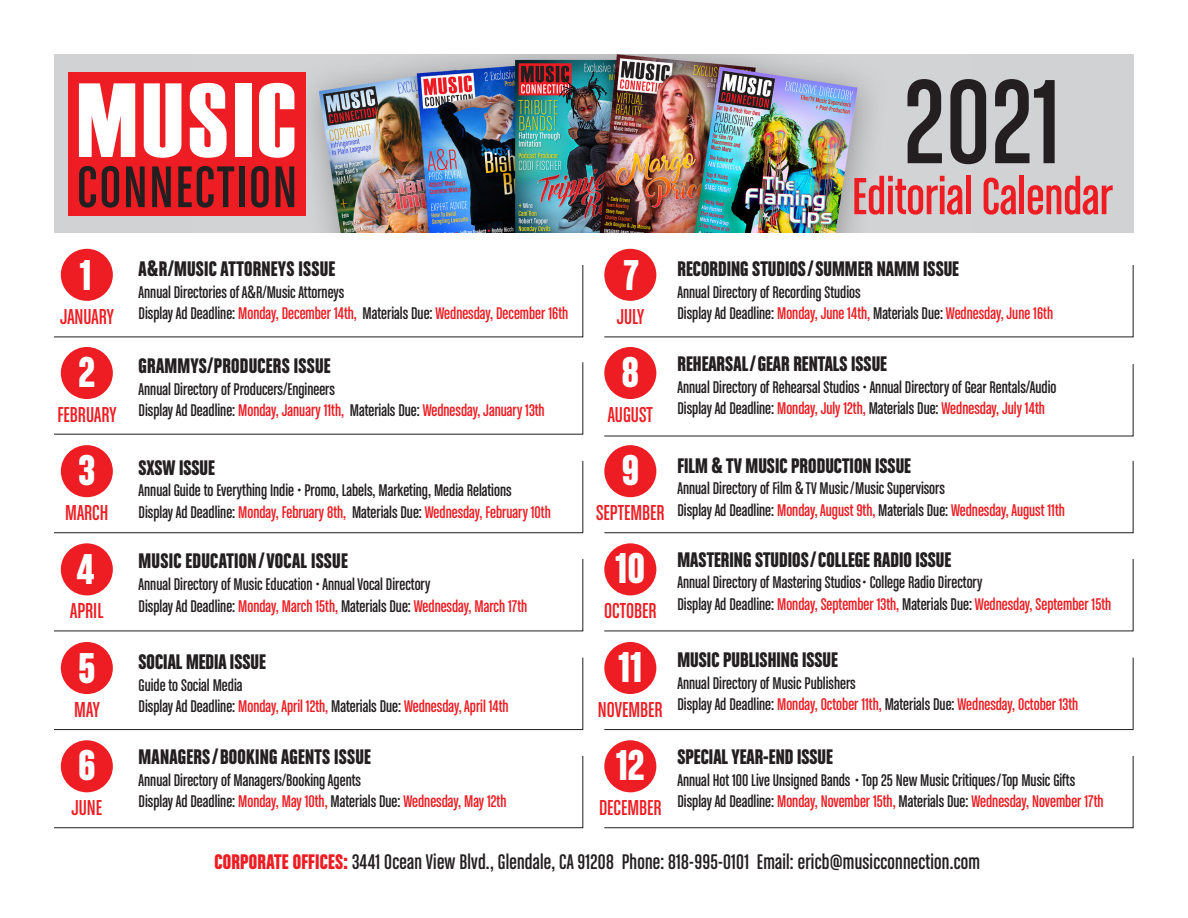
<style>
.page{position:relative;width:1188px;height:918px;background:#fff}
.page>*{position:absolute;margin:0;border:0;box-sizing:border-box;transform-origin:0 0}
.t1{font:127.5px "Chalet Comprime Cologne Sixty";color:#231f20}
.t2{font:55.5px "Chalet Comprime Cologne Sixty";color:#ee1d23}
.t3{font:45.9px "Chalet Comprime Hong Kong Sixty";color:#fff}
.t4{font:22.95px "Chalet Comprime Cologne Sixty";color:#ee1d23}
.t5{font:22.5px "Chalet Comprime Hong Kong Sixty";color:#231f20}
.t6{font:22.5px "Chalet Comprime Cologne Sixty";letter-spacing:.01em;color:#231f20}
.t7{font:18px "Chalet Comprime Cologne Sixty";color:#ee1d23}
.t8{font:18px "Chalet Comprime Cologne Sixty";color:#231f20}
.s1{color:#231f20}
.s2{font-family:"Chalet Comprime Hong Kong Sixty";color:#ee1d23}
</style>
<div class="page">
<div style="left:61px;top:249px;width:52px;height:52px;background:#ee1d23;border-radius:50%"></div>
<div style="left:61px;top:347px;width:52px;height:52px;background:#ee1d23;border-radius:50%"></div>
<div style="left:61px;top:445px;width:52px;height:52px;background:#ee1d23;border-radius:50%"></div>
<div style="left:61px;top:543px;width:52px;height:52px;background:#ee1d23;border-radius:50%"></div>
<div style="left:61px;top:642px;width:52px;height:52px;background:#ee1d23;border-radius:50%"></div>
<div style="left:61px;top:740px;width:52px;height:52px;background:#ee1d23;border-radius:50%"></div>
<div style="left:604px;top:249px;width:52px;height:52px;background:#ee1d23;border-radius:50%"></div>
<div style="left:604px;top:347px;width:52px;height:52px;background:#ee1d23;border-radius:50%"></div>
<div style="left:604px;top:445px;width:52px;height:52px;background:#ee1d23;border-radius:50%"></div>
<div style="left:604px;top:543px;width:52px;height:52px;background:#ee1d23;border-radius:50%"></div>
<div style="left:604px;top:642px;width:52px;height:52px;background:#ee1d23;border-radius:50%"></div>
<div style="left:604px;top:740px;width:52px;height:52px;background:#ee1d23;border-radius:50%"></div>
<svg style="left:54px;top:264px;width:530px;height:74px"></svg>
<svg style="left:54px;top:362px;width:530px;height:73px"></svg>
<svg style="left:54px;top:460px;width:530px;height:73px"></svg>
<svg style="left:54px;top:558px;width:530px;height:74px"></svg>
<svg style="left:54px;top:657px;width:530px;height:73px"></svg>
<svg style="left:54px;top:755px;width:530px;height:73px"></svg>
<svg style="left:604px;top:264px;width:530px;height:74px"></svg>
<svg style="left:604px;top:363px;width:530px;height:74px"></svg>
<svg style="left:604px;top:460px;width:530px;height:73px"></svg>
<svg style="left:604px;top:558px;width:530px;height:74px"></svg>
<svg style="left:604px;top:657px;width:530px;height:73px"></svg>
<svg style="left:604px;top:755px;width:530px;height:73px"></svg>
<div style="left:54px;top:54px;width:1080px;height:178px;background:#d1d2d4"></div>
<img style="left:311px;top:54px;width:559px;height:178px">
<div style="left:68px;top:72px;width:238px;height:144px;background:#ee1d23"></div>
<svg style="left:79px;top:83px;width:56px;height:74px"></svg>
<svg style="left:144px;top:83px;width:37px;height:75px"></svg>
<svg style="left:190px;top:83px;width:37px;height:75px"></svg>
<div style="left:235px;top:83px;width:16px;height:74px;background:#fff"></div>
<svg style="left:259px;top:83px;width:35px;height:75px"></svg>
<svg style="left:79px;top:166px;width:17px;height:42px"></svg>
<svg style="left:102px;top:166px;width:17px;height:42px"></svg>
<svg style="left:126px;top:166px;width:19px;height:41px"></svg>
<svg style="left:152px;top:166px;width:19px;height:41px"></svg>
<svg style="left:178px;top:166px;width:56px;height:42px"></svg>
<div style="left:239px;top:166px;width:5px;height:41px;background:#231f20"></div>
<svg style="left:251px;top:166px;width:18px;height:42px"></svg>
<svg style="left:276px;top:166px;width:18px;height:41px"></svg>
<p class="t3" style="left:80px;top:248px;width:13px">1</p>
<p class="t4" style="left:60px;top:304px;width:55px">JANUARY</p>
<p class="t3" style="left:78px;top:345px;width:18px">2</p>
<p class="t4" style="left:58px;top:402px;width:60px">FEBRUARY</p>
<p class="t3" style="left:78px;top:443px;width:18px">3</p>
<p class="t4" style="left:65px;top:500px;width:45px">MARCH</p>
<p class="t3" style="left:77px;top:542px;width:19px">4</p>
<p class="t4" style="left:70px;top:598px;width:35px">APRIL</p>
<p class="t3" style="left:78px;top:641px;width:18px">5</p>
<p class="t4" style="left:74px;top:697px;width:27px">MAY</p>
<p class="t3" style="left:78px;top:738px;width:19px">6</p>
<p class="t4" style="left:71px;top:795px;width:32px">JUNE</p>
<p class="t5" style="left:139px;top:255px;width:198px">A&amp;R/MUSIC ATTORNEYS ISSUE</p>
<p class="t8" style="left:139px;top:282px;width:207px">Annual Directories of A&amp;R/Music Attorneys</p>
<p class="t7" style="left:139px;top:303px;width:431px"><span class="s1">Display Ad Deadline:</span> Monday, December 14th, <span class="s1">Materials Due:</span> Wednesday, December 16th</p>
<p class="t5" style="left:139px;top:352px;width:194px">GRAMMYS/PRODUCERS ISSUE</p>
<p class="t8" style="left:139px;top:379px;width:198px">Annual Directory of Producers/Engineers</p>
<p class="t7" style="left:139px;top:400px;width:408px"><span class="s1">Display Ad Deadline:</span> Monday, January 11th, <span class="s1">Materials Due:</span> Wednesday, January 13th</p>
<p class="t5" style="left:139px;top:454px;width:78px">SXSW ISSUE</p>
<p class="t8" style="left:139px;top:480px;width:374px">Annual Guide to Everything Indie • Promo, Labels, Marketing, Media Relations</p>
<p class="t7" style="left:139px;top:502px;width:414px"><span class="s1">Display Ad Deadline:</span> Monday, February 8th, <span class="s1">Materials Due:</span> Wednesday, February 10th</p>
<p class="t5" style="left:139px;top:548px;width:211px">MUSIC EDUCATION / VOCAL ISSUE</p>
<p class="t8" style="left:139px;top:574px;width:293px">Annual Directory of Music Education • Annual Vocal Directory</p>
<p class="t7" style="left:139px;top:596px;width:390px"><span class="s1">Display Ad Deadline:</span> Monday, March 15th, <span class="s1">Materials Due:</span> Wednesday, March 17th</p>
<p class="t5" style="left:139px;top:649px;width:129px">SOCIAL MEDIA ISSUE</p>
<p class="t8" style="left:139px;top:675px;width:105px">Guide to Social Media</p>
<p class="t7" style="left:139px;top:697px;width:372px"><span class="s1">Display Ad Deadline:</span> Monday, April 12th, <span class="s1">Materials Due:</span> Wednesday, April 14th</p>
<p class="t5" style="left:139px;top:744px;width:234px">MANAGERS / BOOKING AGENTS ISSUE</p>
<p class="t8" style="left:139px;top:770px;width:224px">Annual Directory of Managers/Booking Agents</p>
<p class="t7" style="left:139px;top:792px;width:369px"><span class="s1">Display Ad Deadline:</span> Monday, May 10th, <span class="s1">Materials Due:</span> Wednesday, May 12th</p>
<p class="t1" style="left:904px;top:52px;width:158px">2021</p>
<p class="t2" style="left:852px;top:166px;width:262px">Editorial Calendar</p>
<p class="t3" style="left:624px;top:248px;width:16px">7</p>
<p class="t4" style="left:617px;top:304px;width:29px">JULY</p>
<p class="t3" style="left:622px;top:345px;width:19px">8</p>
<p class="t4" style="left:608px;top:402px;width:47px">AUGUST</p>
<p class="t3" style="left:622px;top:443px;width:19px">9</p>
<p class="t4" style="left:596px;top:500px;width:70px">SEPTEMBER</p>
<p class="t3" style="left:616px;top:541px;width:31px">10</p>
<p class="t4" style="left:604px;top:598px;width:54px">OCTOBER</p>
<p class="t3" style="left:618px;top:640px;width:25px">11</p>
<p class="t4" style="left:598px;top:697px;width:66px">NOVEMBER</p>
<p class="t3" style="left:616px;top:738px;width:30px">12</p>
<p class="t4" style="left:599px;top:795px;width:64px">DECEMBER</p>
<p class="t5" style="left:677px;top:255px;width:283px">RECORDING STUDIOS / SUMMER NAMM ISSUE</p>
<p class="t8" style="left:677px;top:282px;width:185px">Annual Directory of Recording Studios</p>
<p class="t7" style="left:677px;top:303px;width:377px"><span class="s1">Display Ad Deadline:</span> Monday, June 14th, <span class="s1">Materials Due:</span> Wednesday, June 16th</p>
<p class="t5" style="left:677px;top:351px;width:211px">REHEARSAL / GEAR RENTALS ISSUE</p>
<p class="t8" style="left:677px;top:377px;width:380px">Annual Directory of Rehearsal Studios • Annual Directory of Gear Rentals/Audio</p>
<p class="t7" style="left:677px;top:399px;width:369px"><span class="s1">Display Ad Deadline:</span> Monday, July 12th, <span class="s1">Materials Due:</span> Wednesday, July 14th</p>
<p class="t5" style="left:677px;top:452px;width:235px">FILM &amp; TV MUSIC PRODUCTION ISSUE</p>
<p class="t8" style="left:677px;top:479px;width:269px">Annual Directory of Film &amp; TV Music/Music Supervisors</p>
<p class="t7" style="left:677px;top:500px;width:389px"><span class="s1">Display Ad Deadline:</span> Monday, August 9th, <span class="s1">Materials Due:</span> Wednesday, August 11th</p>
<p class="t5" style="left:677px;top:546px;width:275px">MASTERING STUDIOS / COLLEGE RADIO ISSUE</p>
<p class="t8" style="left:677px;top:573px;width:306px">Annual Directory of Mastering Studios• College Radio Directory</p>
<p class="t7" style="left:677px;top:594px;width:435px"><span class="s1">Display Ad Deadline:</span> Monday, September 13th, <span class="s1">Materials Due:</span> Wednesday, September 15th</p>
<p class="t5" style="left:677px;top:647px;width:162px">MUSIC PUBLISHING ISSUE</p>
<p class="t8" style="left:677px;top:673px;width:180px">Annual Directory of Music Publishers</p>
<p class="t7" style="left:677px;top:695px;width:402px"><span class="s1">Display Ad Deadline:</span> Monday, October 11th, <span class="s1">Materials Due:</span> Wednesday, October 13th</p>
<p class="t5" style="left:677px;top:744px;width:157px">SPECIAL YEAR-END ISSUE</p>
<p class="t8" style="left:677px;top:770px;width:399px">Annual Hot 100 Live Unsigned Bands • Top 25 New Music Critiques/Top Music Gifts</p>
<p class="t7" style="left:677px;top:792px;width:427px"><span class="s1">Display Ad Deadline:</span> Monday, November 15th, <span class="s1">Materials Due:</span> Wednesday, November 17th</p>
<p class="t6" style="left:214px;top:850px;width:767px"><span class="s2">CORPORATE OFFICES:</span> 3441 Ocean View Blvd., Glendale, CA 91208 Phone: 818-995-0101 Email: ericb@musicconnection.com</p>
</div>
